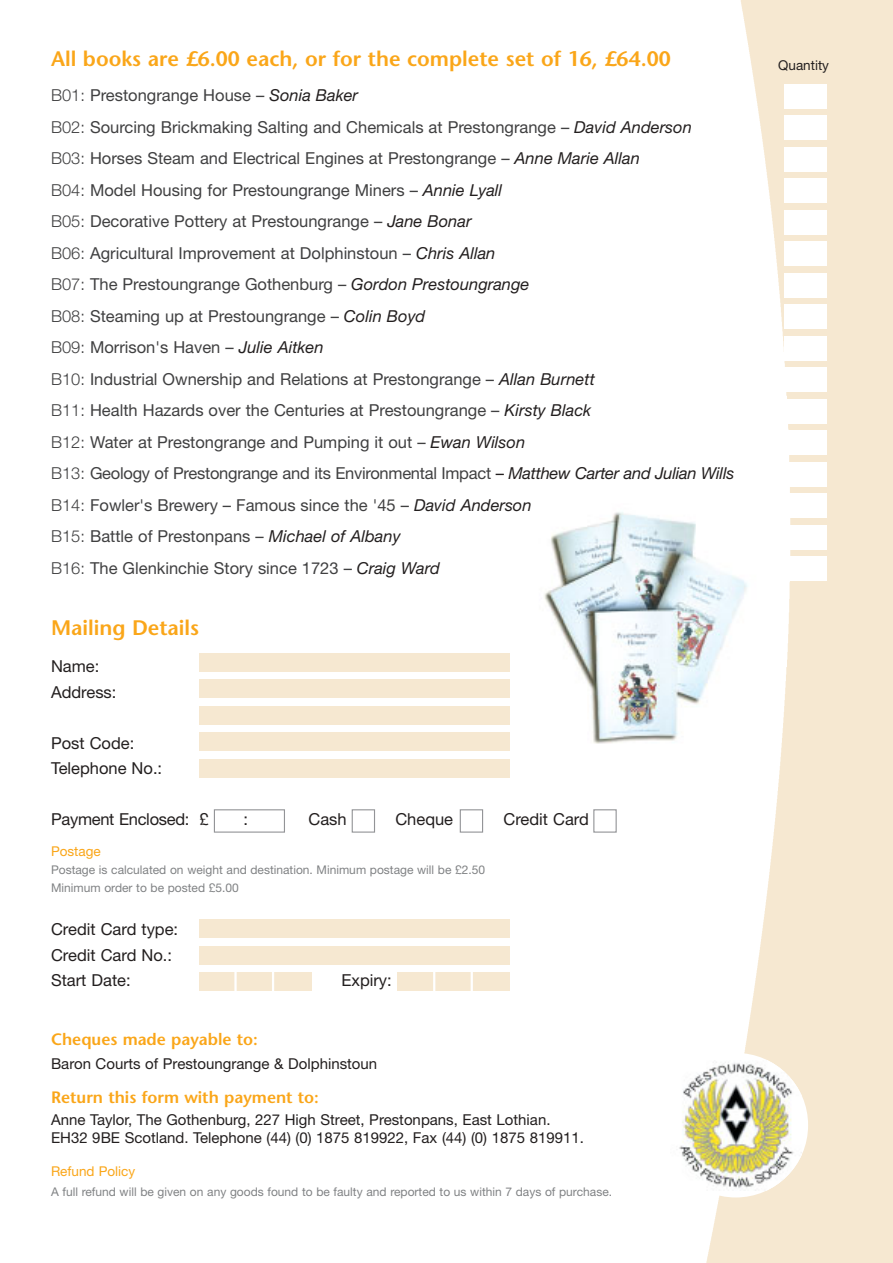
<style>
.page{position:relative;width:893px;height:1263px;background:#fff}
.page>*{position:absolute;margin:0;border:0;box-sizing:border-box;transform-origin:0 0}
.t1{font:600 21px "Stone Sans";color:#faa619}
.t2{font:16.5px/31.5px "Helvetica Neue";color:#404041}
.t3{font:16.5px/25.5px "Helvetica Neue";color:#231f1f}
.t4{font:600 16.5px "Stone Sans";color:#faa619}
.t5{font:15px/18px "Helvetica Neue";color:#231f1f}
.t6{font:13.5px "Helvetica Neue";color:#faa619}
.t7{font:13.5px "Helvetica Neue";color:#231f1f}
.t8{font:12px/17.5px "Helvetica Neue";color:#808284}
.s1{font-weight:300}
.s2{font-style:italic;color:#231f1f}
.s3{color:#231f1f}
</style>
<div class="page">
<img style="left:544px;top:510px;width:212px;height:234px">
<svg style="left:213px;top:809px;width:404px;height:24px"></svg>
<img style="left:679px;top:1060px;width:122px;height:130px">
<div style="left:199px;top:653px;width:311px;height:19px;background:#f6e8d1"></div>
<div style="left:199px;top:680px;width:311px;height:18px;background:#f6e8d1"></div>
<div style="left:199px;top:706px;width:311px;height:19px;background:#f6e8d1"></div>
<div style="left:199px;top:732px;width:311px;height:19px;background:#f6e8d1"></div>
<div style="left:199px;top:759px;width:311px;height:18px;background:#f6e8d1"></div>
<div style="left:199px;top:920px;width:311px;height:18px;background:#f6e8d1"></div>
<div style="left:199px;top:946px;width:311px;height:19px;background:#f6e8d1"></div>
<div style="left:199px;top:972px;width:113px;height:19px;background:#f6e8d1"></div>
<hr style="left:234px;top:969px;width:3px;height:32px;background:#fff">
<hr style="left:272px;top:970px;width:2px;height:31px;background:#fff">
<div style="left:397px;top:972px;width:113px;height:19px;background:#f6e8d1"></div>
<hr style="left:433px;top:968px;width:2px;height:39px;background:#fff">
<hr style="left:470px;top:969px;width:3px;height:33px;background:#fff">
<p class="t1" style="left:51px;top:51px;width:621px">All books are £6.00 each, or for the complete set of 16, £64.00</p>
<p class="t2" style="left:51px;top:81px;width:684px"><span class="s1">B01:</span> Prestongrange House – <span class="s2">Sonia Baker<br></span><span class="s1">B02:</span> Sourcing Brickmaking Salting and Chemicals at Prestongrange – <span class="s2">David Anderson<br></span><span class="s1">B03:</span> Horses Steam and Electrical Engines at Prestongrange – <span class="s2">Anne Marie Allan<br></span><span class="s1">B04:</span> Model Housing for Prestoungrange Miners – <span class="s2">Annie Lyall<br></span><span class="s1">B05:</span> Decorative Pottery at Prestoungrange – <span class="s2">Jane Bonar<br></span><span class="s1">B06:</span> Agricultural Improvement at Dolphinstoun – <span class="s2">Chris Allan<br></span><span class="s1">B07:</span> The Prestoungrange Gothenburg – <span class="s2">Gordon Prestoungrange<br></span><span class="s1">B08:</span> Steaming up at Prestoungrange – <span class="s2">Colin Boyd<br></span><span class="s1">B09:</span> Morrison's Haven – <span class="s2">Julie Aitken<br></span><span class="s1">B10:</span> Industrial Ownership and Relations at Prestongrange – <span class="s2">Allan Burnett<br></span><span class="s1">B11:</span> Health Hazards over the Centuries at Prestoungrange – <span class="s2">Kirsty Black<br></span><span class="s1">B12:</span> Water at Prestongrange and Pumping it out – <span class="s2">Ewan Wilson<br></span><span class="s1">B13:</span> Geology of Prestongrange and its Environmental Impact <span class="s3">–</span> <span class="s2">Matthew Carter and Julian Wills </span><span class="s1">B14:</span> Fowler's Brewery – Famous since the '45 – <span class="s2">David Anderson<br></span><span class="s1">B15:</span> Battle of Prestonpans – <span class="s2">Michael of Albany<br></span><span class="s1">B16:</span> The Glenkinchie Story since 1723 – <span class="s2">Craig Ward</span></p>
<p class="t1" style="left:51px;top:619px;width:150px">Mailing Details</p>
<p class="t3" style="left:51px;top:655px;width:67px">Name:<br>Address:</p>
<p class="t3" style="left:51px;top:732px;width:113px">Post Code:<br>Telephone No.:</p>
<p class="t3" style="left:51px;top:808px;width:159px">Payment Enclosed: £</p>
<p class="t3" style="left:243px;top:808px;width:6px">:</p>
<p class="t3" style="left:308px;top:808px;width:40px">Cash</p>
<p class="t3" style="left:395px;top:808px;width:59px">Cheque</p>
<p class="t3" style="left:503px;top:808px;width:87px">Credit Card</p>
<p class="t6" style="left:51px;top:846px;width:51px">Postage</p>
<p class="t8" style="left:51px;top:862px;width:435px">Postage is calculated on weight and destination. Minimum postage will be £2.50<br>Minimum order to be posted £5.00</p>
<p class="t3" style="left:51px;top:918px;width:129px">Credit Card type:<br>Credit Card No.:<br>Start Date:</p>
<p class="t3" style="left:341px;top:969px;width:52px">Expiry:</p>
<p class="t4" style="left:51px;top:1033px;width:208px">Cheques made payable to:</p>
<p class="t5" style="left:51px;top:1056px;width:327px">Baron Courts of Prestoungrange &amp; Dolphinstoun</p>
<p class="t4" style="left:51px;top:1091px;width:269px">Return this form with payment to:</p>
<p class="t5" style="left:51px;top:1112px;width:534px">Anne Taylor, The Gothenburg, 227 High Street, Prestonpans, East Lothian.<br>EH32 9BE Scotland. Telephone (44) (0) 1875 819922, Fax (44) (0) 1875 819911.</p>
<p class="t6" style="left:51px;top:1166px;width:86px">Refund Policy</p>
<p class="t8" style="left:51px;top:1184px;width:562px">A full refund will be given on any goods found to be faulty and reported to us within 7 days of purchase.</p>
<p class="t7" style="left:778px;top:60px;width:52px">Quantity</p>
</div>
